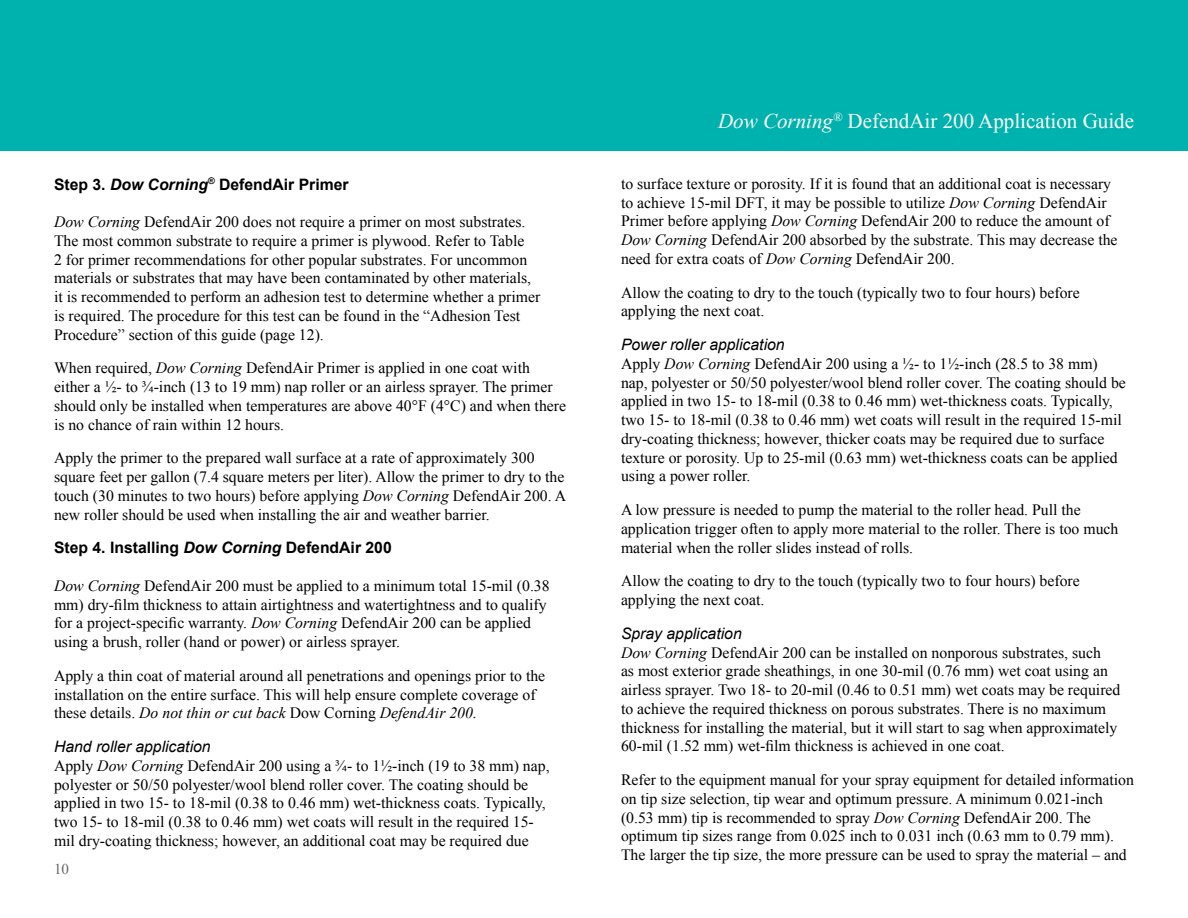
<style>
.page{position:relative;width:1188px;height:918px;background:#fff}
.page>*{position:absolute;margin:0;border:0;box-sizing:border-box;transform-origin:0 0}
.t1{font:21px "Times New Roman";color:#fff}
.t2{font:15.75px/18.8px "Times New Roman";color:#000}
.t3{font:700 15.75px "Arial";color:#000}
.t4{font:italic 15.75px "Arial";color:#000}
.t5{font:15px "Times New Roman";color:#656669}
.s1{font-style:italic}
</style>
<div class="page">
<div style="left:0;top:0;width:1188px;height:151px;background:#00b2ad"></div>
<p class="t3" style="left:54px;top:174px;width:296px">Step 3. <span class="s1">Dow Corning</span><sup>®</sup> DefendAir Primer</p>
<p class="t2" style="left:54px;top:212px;width:488px"><span class="s1">Dow Corning</span> DefendAir 200 does not require a primer on most substrates.<br>The most common substrate to require a primer is plywood. Refer to Table<br>2 for primer recommendations for other popular substrates. For uncommon materials or substrates that may have been contaminated by other materials, it is recommended to perform an adhesion test to determine whether a primer is required. The procedure for this test can be found in the “Adhesion Test Procedure” section of this guide (page 12).</p>
<p class="t2" style="left:54px;top:358px;width:514px">When required, <span class="s1">Dow Corning</span> DefendAir Primer is applied in one coat with either a ½- to ¾-inch (13 to 19 mm) nap roller or an airless sprayer. The primer should only be installed when temperatures are above 40°F (4°C) and when there is no chance of rain within 12 hours.</p>
<p class="t2" style="left:54px;top:448px;width:514px">Apply the primer to the prepared wall surface at a rate of approximately 300 square feet per gallon (7.4 square meters per liter). Allow the primer to dry to the touch (30 minutes to two hours) before applying <span class="s1">Dow Corning</span> DefendAir 200. A new roller should be used when installing the air and weather barrier.</p>
<p class="t3" style="left:54px;top:537px;width:339px">Step 4. Installing <span class="s1">Dow Corning</span> DefendAir 200</p>
<p class="t2" style="left:54px;top:576px;width:497px"><span class="s1">Dow Corning</span> DefendAir 200 must be applied to a minimum total 15-mil (0.38 mm) dry-film thickness to attain airtightness and watertightness and to qualify for a project-specific warranty. <span class="s1">Dow Corning</span> DefendAir 200 can be applied using a brush, roller (hand or power) or airless sprayer.</p>
<p class="t2" style="left:54px;top:666px;width:493px">Apply a thin coat of material around all penetrations and openings prior to the installation on the entire surface. This will help ensure complete coverage of these details. <span class="s1">Do not thin or cut back</span> Dow Corning <span class="s1">DefendAir 200.</span></p>
<p class="t4" style="left:54px;top:736px;width:158px">Hand roller application</p>
<p class="t2" style="left:54px;top:756px;width:497px">Apply <span class="s1">Dow Corning</span> DefendAir 200 using a ¾- to 1½-inch (19 to 38 mm) nap, polyester or 50/50 polyester/wool blend roller cover. The coating should be applied in two 15- to 18-mil (0.38 to 0.46 mm) wet-thickness coats. Typically, two 15- to 18-mil (0.38 to 0.46 mm) wet coats will result in the required 15- mil dry-coating thickness; however, an additional coat may be required due</p>
<p class="t5" style="left:54px;top:859px;width:16px">10</p>
<h1 class="t1" style="left:718px;top:107px;width:417px"><span class="s1">Dow Corning</span><sup>®</sup> DefendAir 200 Application Guide</h1>
<p class="t2" style="left:621px;top:174px;width:498px">to surface texture or porosity. If it is found that an additional coat is necessary to achieve 15-mil DFT, it may be possible to utilize <span class="s1">Dow Corning</span> DefendAir Primer before applying <span class="s1">Dow Corning</span> DefendAir 200 to reduce the amount of <span class="s1">Dow Corning</span> DefendAir 200 absorbed by the substrate. This may decrease the need for extra coats of <span class="s1">Dow Corning</span> DefendAir 200.</p>
<p class="t2" style="left:621px;top:283px;width:460px">Allow the coating to dry to the touch (typically two to four hours) before applying the next coat.</p>
<p class="t4" style="left:621px;top:334px;width:165px">Power roller application</p>
<p class="t2" style="left:621px;top:354px;width:506px">Apply <span class="s1">Dow Corning</span> DefendAir 200 using a ½- to 1½-inch (28.5 to 38 mm) nap, polyester or 50/50 polyester/wool blend roller cover. The coating should be applied in two 15- to 18-mil (0.38 to 0.46 mm) wet-thickness coats. Typically, two 15- to 18-mil (0.38 to 0.46 mm) wet coats will result in the required 15-mil dry-coating thickness; however, thicker coats may be required due to surface texture or porosity. Up to 25-mil (0.63 mm) wet-thickness coats can be applied using a power roller.</p>
<p class="t2" style="left:621px;top:500px;width:499px">A low pressure is needed to pump the material to the roller head. Pull the application trigger often to apply more material to the roller. There is too much material when the roller slides instead of rolls.</p>
<p class="t2" style="left:621px;top:571px;width:460px">Allow the coating to dry to the touch (typically two to four hours) before applying the next coat.</p>
<p class="t4" style="left:621px;top:623px;width:122px">Spray application</p>
<p class="t2" style="left:621px;top:643px;width:501px"><span class="s1">Dow Corning</span> DefendAir 200 can be installed on nonporous substrates, such<br>as most exterior grade sheathings, in one 30-mil (0.76 mm) wet coat using an airless sprayer. Two 18- to 20-mil (0.46 to 0.51 mm) wet coats may be required to achieve the required thickness on porous substrates. There is no maximum thickness for installing the material, but it will start to sag when approximately 60-mil (1.52 mm) wet-film thickness is achieved in one coat.</p>
<p class="t2" style="left:621px;top:770px;width:515px">Refer to the equipment manual for your spray equipment for detailed information on tip size selection, tip wear and optimum pressure. A minimum 0.021-inch (0.53 mm) tip is recommended to spray <span class="s1">Dow Corning</span> DefendAir 200. The optimum tip sizes range from 0.025 inch to 0.031 inch (0.63 mm to 0.79 mm).<br>The larger the tip size, the more pressure can be used to spray the material – and</p>
</div>
